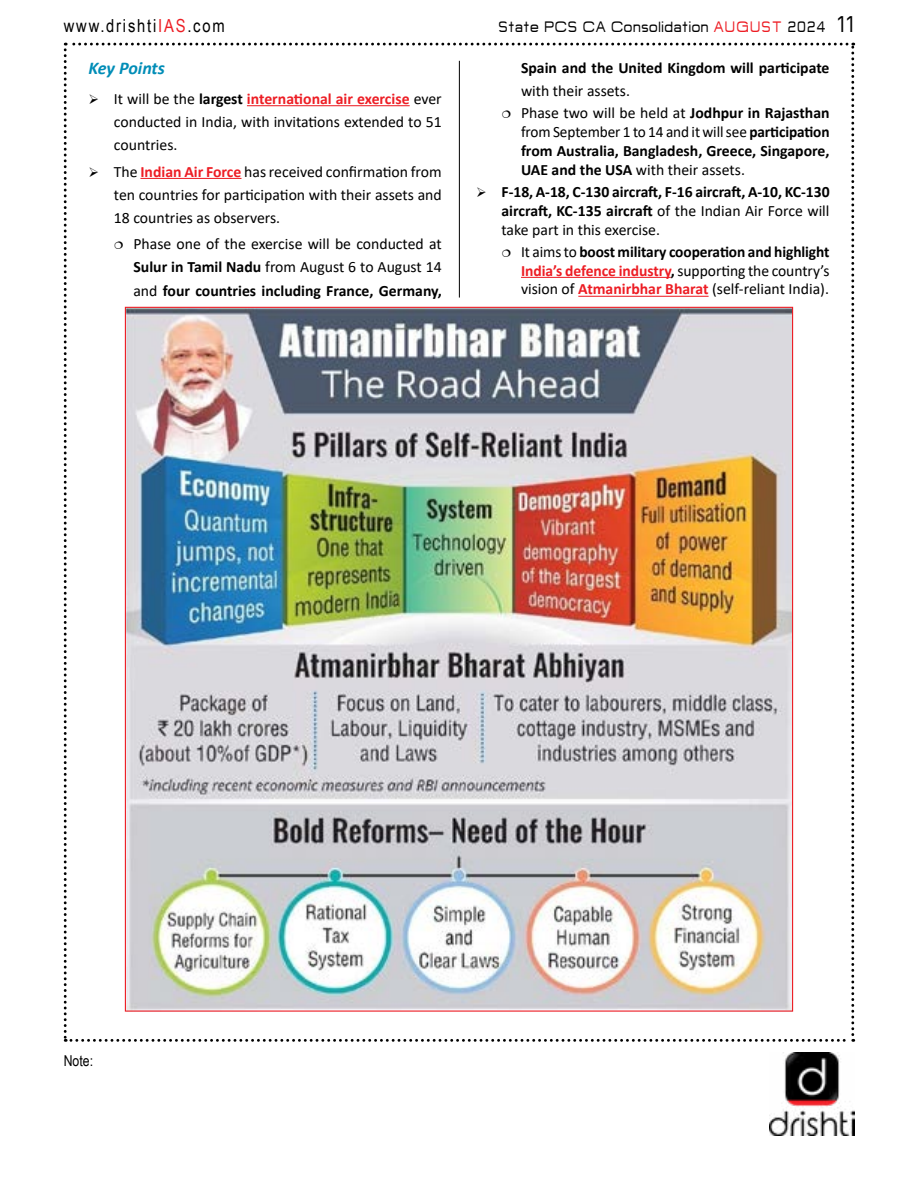
<style>
.page{position:relative;width:918px;height:1188px;background:#fff}
.page>*{position:absolute;margin:0;border:0;box-sizing:border-box;transform-origin:0 0}
.t1{font:18px "Arial Narrow";letter-spacing:.1em;color:#000}
.t2{font:italic 700 18px "Calibri";letter-spacing:-.01em;color:#008db7}
.t3{font:16.5px "Jepanten";color:#000;scale:.91 1}
.t4{font:15.75px/23.1px "Calibri";color:#000;text-align:justify}
.t5{font:700 15.75px/18.9px "Calibri";color:#000;text-align:justify}
.t6{font:15px "Arial Narrow";color:#000}
.s1{color:#ed1d24}
.s2{font-weight:700}
.s3{font-weight:700;color:#ed1d24}
.s4{font-size:24.75px}
.s5{font-weight:400}
</style>
<div class="page">
<img style="left:770px;top:1053px;width:84px;height:82px">
<img style="left:64px;top:43px;width:790px;height:999px">
<p class="t1" style="left:64px;top:13px;width:163px">www.drishti<span class="s1">IAS</span>.com</p>
<p class="t2" style="left:88px;top:56px;width:78px">Key Points</p>
<p class="t4" style="left:114px;top:87px;width:329px">It will be the <span class="s2">largest</span> <span class="s3">international air exercise</span> ever conducted in India, with invitations extended to 51 countries.</p>
<p class="t4" style="left:114px;top:159px;width:329px">The <span class="s3">Indian Air Force</span> has received confirmation from ten countries for participation with their assets and 18 countries as observers.</p>
<p class="t4" style="left:133px;top:232px;width:310px">Phase one of the exercise will be conducted at <span class="s2">Sulur in Tamil Nadu</span> from August 6 to August 14 and <span class="s2">four countries including France, Germany,</span></p>
<p class="t3" style="left:498px;top:20px;width:393px">State PCS CA Consolidation <span class="s1">AUGUST</span> 2024 <span class="s4">11</span></p>
<p class="t5" style="left:521px;top:58px;width:310px">Spain and the United Kingdom will participate</p>
<p class="t4" style="left:521px;top:79px;width:310px;line-height:22.2px">with their assets.<br>Phase two will be held at <span class="s2">Jodhpur in Rajasthan</span></p>
<p class="t5" style="left:521px;top:122px;width:310px"><span class="s5">from September 1 to 14 and it will see</span> participation from Australia, Bangladesh, Greece, Singapore, UAE and the USA <span class="s5">with their assets.</span></p>
<p class="t5" style="left:502px;top:182px;width:330px">F-18, A-18, C-130 aircraft, F-16 aircraft, A-10, KC-130 aircraft, KC-135 aircraft <span class="s5">of the Indian Air Force will take part in this exercise.</span></p>
<p class="t4" style="left:521px;top:242px;width:310px;line-height:18.9px">It aims to <span class="s2">boost military cooperation and highlight </span><span class="s3">India’s defence industry</span><span class="s2">,</span> supporting the country’s vision of <span class="s3">Atmanirbhar Bharat</span> (self-reliant India).</p>
<p class="t6" style="left:64px;top:1050px;width:31px">Note:</p>
</div>
